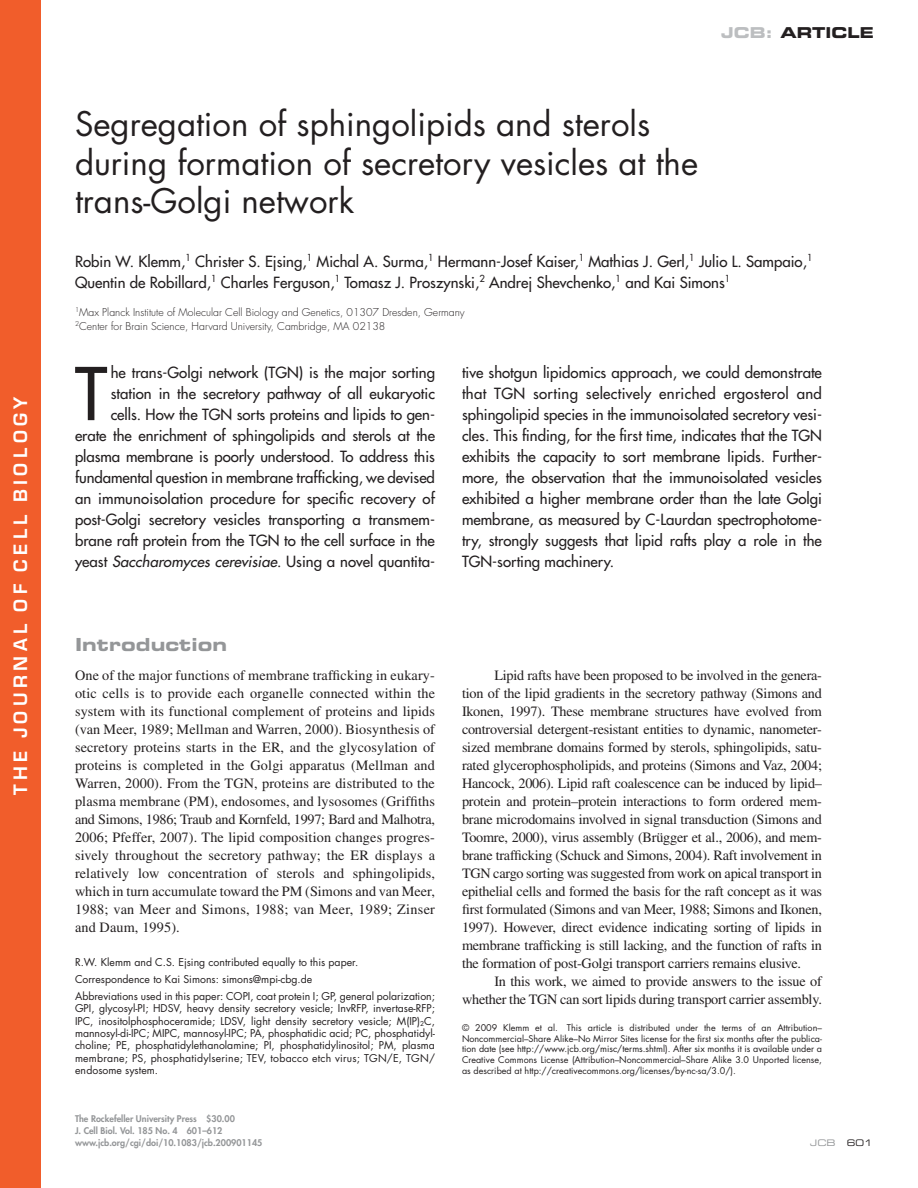
<style>
.page{position:relative;width:918px;height:1188px;background:#fff}
.page>*{position:absolute;margin:0;border:0;box-sizing:border-box;transform-origin:0 0}
.t1{font:500 70.65px "Futura Std";color:#231f20}
.t2{font:33px/38.2px "Futura Std";color:#231f20}
.t3{font:600 18px "Eurostile";letter-spacing:.25em;color:#fff}
.t4{font:18px "Eurostile LT Std Bold Ex 2";letter-spacing:.005em;color:#949698}
.t5{font:500 15px/21px "Futura Std";color:#231f20;text-align:right}
.t6{font:15px "Eurostile LT Std Bold Ex 2";color:#231f20}
.t7{font:14.25px/18px "Times LT Std";letter-spacing:-.015em;color:#231f20;text-align:justify}
.t8{font:10.5px/12.3px "Futura Std";color:#231f20}
.t9{font:300 10.5px/13.5px "Futura Std";color:#231f20}
.t10{font:9px/10.8px "Futura Std";color:#231f20;text-align:justify}
.t11{font:800 9px/12px "Futura Std";color:#949698}
.t12{font:9px "Eurostile LT Std Ex 2";color:#949698}
.t13{font:9px "Eurostile LT Std Ex 2";color:#231f20}
.s1{color:#bcbec0}
.s2{font-style:italic}
</style>
<div class="page">
<div style="left:0;top:0;width:40px;height:1188px;background:#f15d2b"></div>
<p class="t3" style="left:13px;top:795px;width:400px;rotate:-90deg">THE JOURNAL OF CELL BIOLOGY</p>
<p class="t6" style="left:721px;top:22px;width:154px"><span class="s1">JCB:</span> ARTICLE</p>
<h2 class="t2" style="left:75px;top:105px;width:625px">Segregation of sphingolipids and sterols during formation of secretory vesicles at the trans-Golgi network</h2>
<p class="t5" style="left:75px;top:251px;width:739px;text-align:left">Robin W. Klemm,<sup>1</sup> Christer S. Ejsing,<sup>1</sup> Michal A. Surma,<sup>1</sup> Hermann-Josef Kaiser,<sup>1</sup> Mathias J. Gerl,<sup>1</sup> Julio L. Sampaio,<sup>1<br></sup>Quentin de Robillard,<sup>1</sup> Charles Ferguson,<sup>1</sup> Tomasz J. Proszynski,<sup>2</sup> Andrej Shevchenko,<sup>1</sup> and Kai Simons<sup>1</sup></p>
<p class="t9" style="left:75px;top:306px;width:391px"><sup>1</sup>Max Planck Institute of Molecular Cell Biology and Genetics, 01307 Dresden, Germany<br><sup>2</sup>Center for Brain Science, Harvard University, Cambridge, MA 02138</p>
<p class="t5" style="left:75px;top:362px;width:362px">he trans-Golgi network (TGN) is the major sorting station in the secretory pathway of all eukaryotic<br>cells. How the TGN sorts proteins and lipids to gen-<br>erate the enrichment of sphingolipids and sterols at the plasma membrane is poorly understood. To address this fundamental question in membrane trafficking, we devised an immunoisolation procedure for specific recovery of post-Golgi secretory vesicles transporting a transmem&shy;brane raft protein from the TGN to the cell surface in the yeast <span class="s2">Saccharomyces cerevisiae</span>. Using a novel quantita-</p>
<p class="t5" style="left:462px;top:362px;width:362px;text-align:justify">tive shotgun lipidomics approach, we could demonstrate that TGN sorting selectively enriched ergosterol and sphingolipid species in the immunoisolated secretory vesi&shy;cles. This finding, for the first time, indicates that the TGN exhibits the capacity to sort membrane lipids. Further&shy;more, the observation that the immunoisolated vesicles exhibited a higher membrane order than the late Golgi membrane, as measured by C-Laurdan spectrophotome&shy;try, strongly suggests that lipid rafts play a role in the TGN-sorting machinery.</p>
<h1 class="t1" style="left:75px;top:350px;width:34px">T</h1>
<p class="t4" style="left:75px;top:632px;width:154px">Introduction</p>
<p class="t7" style="left:75px;top:667px;width:362px">One of the major functions of membrane trafficking in eukary&shy;otic cells is to provide each organelle connected within the system with its functional complement of proteins and lipids (van Meer, 1989; Mellman and Warren, 2000). Biosynthesis of secretory proteins starts in the ER, and the glycosylation of proteins is completed in the Golgi apparatus (Mellman and Warren, 2000). From the TGN, proteins are distributed to the plasma membrane (PM), endosomes, and lysosomes (Griffiths and Simons, 1986; Traub and Kornfeld, 1997; Bard and Malhotra, 2006; Pfeffer, 2007). The lipid composition changes progres&shy;sively throughout the secretory pathway; the ER displays a relatively low concentration of sterols and sphingolipids, which in turn accumulate toward the PM (Simons and van Meer, 1988; van Meer and Simons, 1988; van Meer, 1989; Zinser and Daum, 1995).</p>
<p class="t7" style="left:462px;top:667px;width:362px;text-indent:32px">Lipid rafts have been proposed to be involved in the genera&shy;tion of the lipid gradients in the secretory pathway (Simons and Ikonen, 1997). These membrane structures have evolved from controversial detergent-resistant entities to dynamic, nanometer&shy;sized membrane domains formed by sterols, sphingolipids, satu&shy;rated glycerophospholipids, and proteins (Simons and Vaz, 2004; Hancock, 2006). Lipid raft coalescence can be induced by lipid– protein and protein–protein interactions to form ordered mem&shy;brane microdomains involved in signal transduction (Simons and Toomre, 2000), virus assembly (Brügger et al., 2006), and mem&shy;brane trafficking (Schuck and Simons, 2004). Raft involvement in TGN cargo sorting was suggested from work on apical transport in epithelial cells and formed the basis for the raft concept as it was first formulated (Simons and van Meer, 1988; Simons and Ikonen, 1997). However, direct evidence indicating sorting of lipids in membrane trafficking is still lacking, and the function of rafts in the formation of post-Golgi transport carriers remains elusive.</p>
<p class="t7" style="left:462px;top:973px;width:361px;text-align:right">In this work, we aimed to provide answers to the issue of whether the TGN can sort lipids during transport carrier assembly.</p>
<p class="t8" style="left:75px;top:954px;width:362px;line-height:16.8px">R.W. Klemm and C.S. Ejsing contributed equally to this paper.<br>Correspondence to Kai Simons: simons@mpi-cbg.de<br>Abbreviations used in this paper: COPI, coat protein I; GP, general polarization;</p>
<p class="t8" style="left:75px;top:1002px;width:362px;text-align:justify">GPI, glycosyl-PI; HDSV, heavy density secretory vesicle; InvRFP, invertase-RFP; IPC, inositolphosphoceramide; LDSV, light density secretory vesicle; M(IP)<sub>2</sub>C, mannosyl-di-IPC; MIPC, mannosyl-IPC; PA, phosphatidic acid; PC, phosphatidyl&shy;choline; PE, phosphatidylethanolamine; PI, phosphatidylinositol; PM, plasma membrane; PS, phosphatidylserine; TEV, tobacco etch virus; TGN/E, TGN/ endosome system.</p>
<p class="t10" style="left:462px;top:1022px;width:362px">© 2009 Klemm et al. This article is distributed under the terms of an Attribution– Noncommercial–Share Alike–No Mirror Sites license for the first six months after the publica&shy;tion date (see http://www.jcb.org/misc/terms.shtml). After six months it is available under a Creative Commons License (Attribution–Noncommercial–Share Alike 3.0 Unported license, as described at http://creativecommons.org/licenses/by-nc-sa/3.0/).</p>
<p class="t11" style="left:75px;top:1112px;width:189px">The Rockefeller University Press $30.00<br>J. Cell Biol. Vol. 185 No. 4 601–612 www.jcb.org/cgi/doi/10.1083/jcb.200901145</p>
<p class="t12" style="left:810px;top:1136px;width:27px">JCB</p>
<p class="t13" style="left:847px;top:1136px;width:28px">601</p>
</div>
